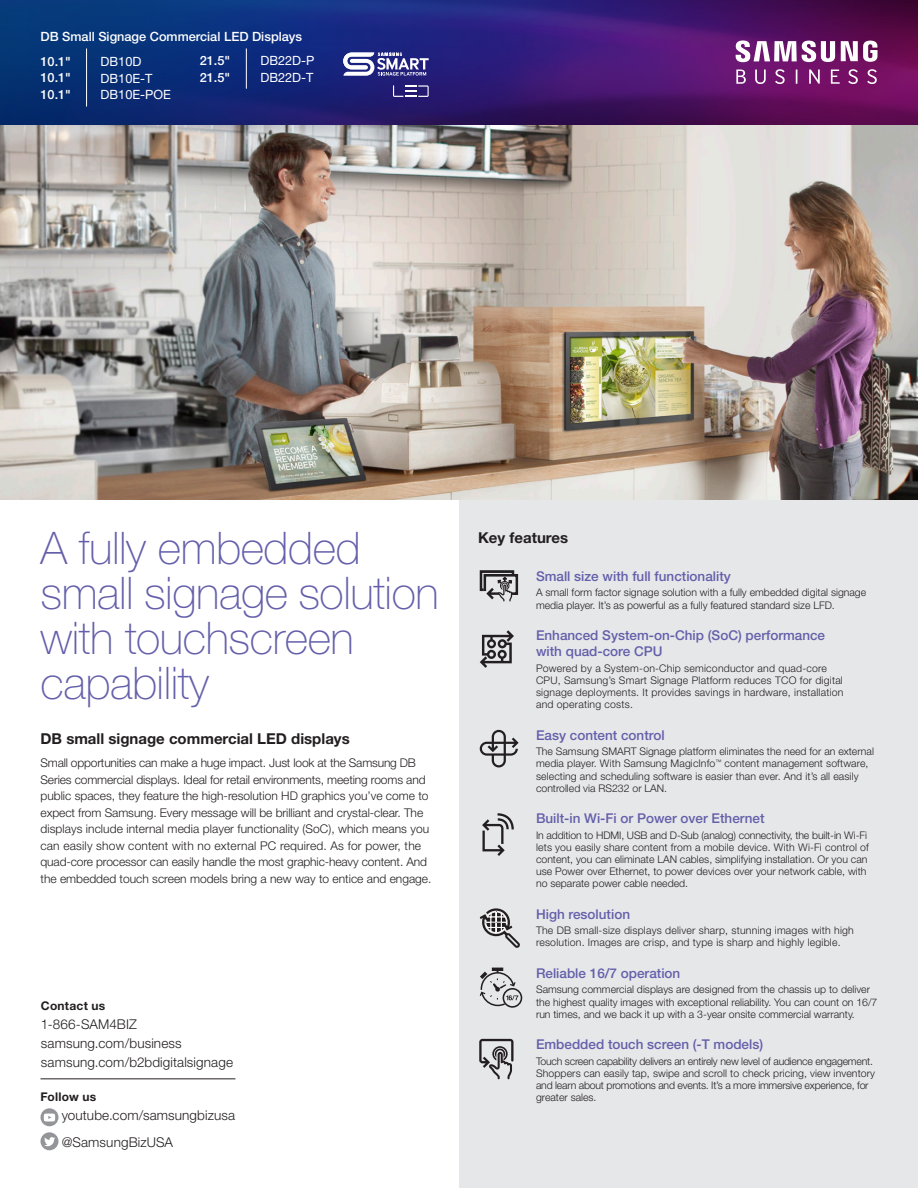
<style>
.page{position:relative;width:918px;height:1188px;background:#fff}
.page>*{position:absolute;margin:0;border:0;box-sizing:border-box;transform-origin:0 0}
.t1{font:100 45px/45px "Helvetica Neue";letter-spacing:-.01em;color:#645faa}
.t2{font:700 15px "Helvetica Neue";color:#231f20}
.t3{font:500 13.5px/16.2px "Helvetica Neue";color:#645faa}
.t4{font:300 13.5px/18.8px "Helvetica Neue";letter-spacing:.01em;color:#231f20}
.t5{font:500 12.75px/16.6px "Helvetica Neue";color:#fff}
.t6{font:12.75px/16.6px "Helvetica Neue";color:#fff}
.t7{font:300 12px/16.5px "Helvetica Neue";letter-spacing:-.005em;color:#231f20}
.t8{font:700 12px "Helvetica Neue";letter-spacing:.02em;color:#231f20}
.t9{font:300 10.5px/12.1px "Helvetica Neue";color:#231f20}
.t10{font:300 10.5px/12.1px "Helvetica Neue";letter-spacing:.02em;color:#231f20}
.t11{font:300 10.5px/12.1px "Helvetica Neue";letter-spacing:-.02em;color:#231f20}
</style>
<div class="page">
<div style="left:459px;top:0;width:459px;height:1188px;background:#e6e7e9"></div>
<img style="left:0;top:124px;width:918px;height:376px">
<hr style="left:40px;top:1078px;width:195px;height:1px;background:#231f20">
<div style="left:40px;top:1132px;width:18px;height:18px;background:#939598;border-radius:50%"></div>
<svg style="left:44px;top:1137px;width:11px;height:9px"></svg>
<svg style="left:40px;top:1108px;width:18px;height:18px"></svg>
<svg style="left:44px;top:1114px;width:11px;height:8px"></svg>
<svg style="left:479px;top:1039px;width:34px;height:40px"></svg>
<svg style="left:479px;top:570px;width:44px;height:438px"></svg>
<img style="left:0;top:0;width:918px;height:124px">
<svg style="left:736px;top:40px;width:99px;height:22px"></svg>
<svg style="left:841px;top:41px;width:37px;height:21px"></svg>
<svg style="left:736px;top:70px;width:10px;height:14px"></svg>
<svg style="left:755px;top:70px;width:11px;height:14px"></svg>
<svg style="left:775px;top:69px;width:10px;height:15px"></svg>
<svg style="left:796px;top:70px;width:1px;height:14px"></svg>
<svg style="left:809px;top:70px;width:11px;height:14px"></svg>
<svg style="left:831px;top:70px;width:9px;height:14px"></svg>
<svg style="left:848px;top:69px;width:10px;height:15px"></svg>
<svg style="left:867px;top:69px;width:10px;height:15px"></svg>
<hr style="left:86px;top:49px;width:1px;height:58px;background:#fff">
<hr style="left:246px;top:49px;width:1px;height:40px;background:#fff">
<svg style="left:393px;top:85px;width:36px;height:12px"></svg>
<svg style="left:343px;top:52px;width:86px;height:24px"></svg>
<p class="t5" style="left:40px;top:23px;width:263px;line-height:25.2px">DB Small Signage Commercial LED Displays<br>10.1"</p>
<p class="t5" style="left:40px;top:69px;width:32px">10.1"<br>10.1"</p>
<p class="t6" style="left:101px;top:53px;width:72px">DB10D<br>DB10E-T<br>DB10E-POE</p>
<p class="t5" style="left:200px;top:52px;width:32px">21.5"<br>21.5"</p>
<p class="t6" style="left:260px;top:52px;width:56px">DB22D-P<br>DB22D-T</p>
<h1 class="t1" style="left:40px;top:525px;width:400px">A fully embedded small signage solution with touchscreen capability</h1>
<h2 class="t2" style="left:40px;top:729px;width:311px">DB small signage commercial LED displays</h2>
<p class="t7" style="left:40px;top:755px;width:393px">Small opportunities can make a huge impact. Just look at the Samsung DB Series commercial displays. Ideal for retail environments, meeting rooms and public spaces, they feature the high-resolution HD graphics you’ve come to expect from Samsung. Every message will be brilliant and crystal-clear. The displays include internal media player functionality (SoC), which means you can easily show content with no external PC required. As for power, the quad-core processor can easily handle the most graphic-heavy content. And the embedded touch screen models bring a new way to entice and engage.</p>
<p class="t8" style="left:41px;top:999px;width:66px">Contact us</p>
<p class="t4" style="left:41px;top:1015px;width:194px">1-866-SAM4BIZ samsung.com/business samsung.com/b2bdigitalsignage</p>
<p class="t8" style="left:40px;top:1089px;width:57px">Follow us</p>
<p class="t4" style="left:62px;top:1132px;width:113px">@SamsungBizUSA</p>
<p class="t4" style="left:62px;top:1106px;width:175px">youtube.com/samsungbizusa</p>
<h2 class="t2" style="left:478px;top:528px;width:92px">Key features</h2>
<p class="t3" style="left:536px;top:568px;width:196px">Small size with full functionality</p>
<p class="t9" style="left:536px;top:586px;width:332px">A small form factor signage solution with a fully embedded digital signage media player. It’s as powerful as a fully featured standard size LFD.</p>
<p class="t3" style="left:536px;top:627px;width:291px">Enhanced System-on-Chip (SoC) performance with quad-core CPU</p>
<p class="t10" style="left:536px;top:662px;width:309px">Powered by a System-on-Chip semiconductor and quad-core CPU, Samsung’s Smart Signage Platform reduces TCO for digital signage deployments. It provides savings in hardware, installation and operating costs.</p>
<p class="t3" style="left:536px;top:727px;width:130px">Easy content control</p>
<p class="t9" style="left:536px;top:745px;width:339px">The Samsung SMART Signage platform eliminates the need for an external media player. With Samsung MagicInfo<sup>™</sup> content management software, selecting and scheduling software is easier than ever. And it’s all easily controlled via RS232 or LAN.</p>
<p class="t3" style="left:536px;top:810px;width:230px">Built-in Wi-Fi or Power over Ethernet</p>
<p class="t9" style="left:536px;top:829px;width:334px">In addition to HDMI, USB and D-Sub (analog) connectivity, the built-in Wi-Fi lets you easily share content from a mobile device. With Wi-Fi control of content, you can eliminate LAN cables, simplifying installation. Or you can use Power over Ethernet, to power devices over your network cable, with no separate power cable needed.</p>
<p class="t3" style="left:536px;top:906px;width:96px">High resolution</p>
<p class="t10" style="left:536px;top:924px;width:319px">The DB small-size displays deliver sharp, stunning images with high resolution. Images are crisp, and type is sharp and highly legible.</p>
<p class="t3" style="left:536px;top:965px;width:146px">Reliable 16/7 operation</p>
<p class="t9" style="left:536px;top:983px;width:343px">Samsung commercial displays are designed from the chassis up to deliver the highest quality images with exceptional reliability. You can count on 16/7 run times, and we back it up with a 3-year onsite commercial warranty.</p>
<p class="t3" style="left:536px;top:1036px;width:229px">Embedded touch screen (-T models)</p>
<p class="t11" style="left:536px;top:1055px;width:341px">Touch screen capability delivers an entirely new level of audience engagement.<br>Shoppers can easily tap, swipe and scroll to check pricing, view inventory and learn about promotions and events. It’s a more immersive experience, for greater sales.</p>
</div>
